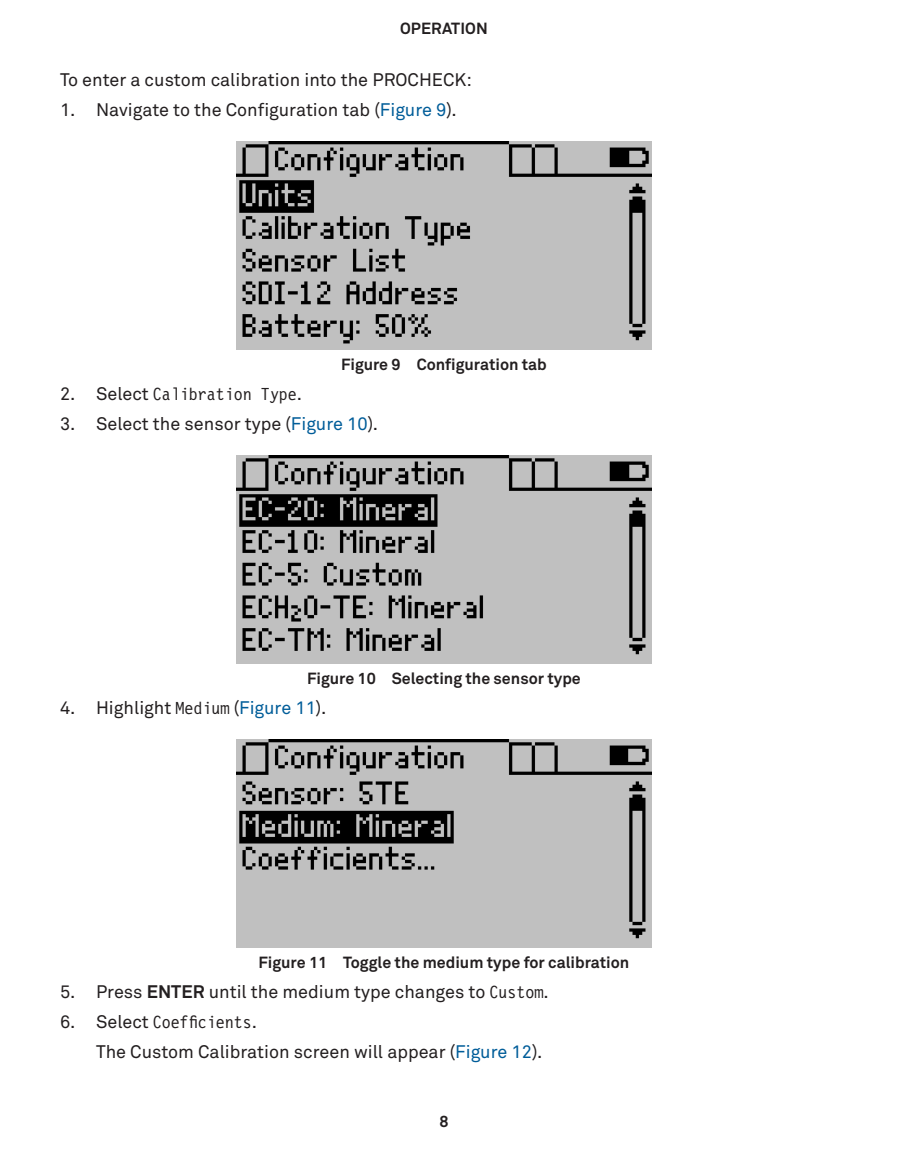
<style>
.page{position:relative;width:900px;height:1152px;background:#fff}
.page>*{position:absolute;margin:0;border:0;box-sizing:border-box;transform-origin:0 0}
.NumList1NoNumber{font:18px "Akkurat Pro";color:#231f20}
.t1{font:18px "Lettr Goth 12 BT";color:#231f20}
.BodyTxt{font:18px "Akkurat Pro";color:#231f20}
.t2{font:700 16px "Akkurat Pro";color:#231f20}
.s1{color:#005d99}
.s2{font-family:"Akkurat Pro"}
.s3{font-family:"Lettr Goth 12 BT"}
.s4{font-weight:700}
</style>
<div class="page">
<img style="left:236px;top:142px;width:416px;height:208px">
<img style="left:236px;top:456px;width:416px;height:208px">
<img style="left:236px;top:740px;width:416px;height:208px">
<p class="t2" style="left:400px;top:18px;width:22px">Operation</p>
<p class="BodyTxt" style="left:60px;top:69px;width:413px">To enter a custom calibration into the PROCHECK:</p>
<p class="NumList1NoNumber" style="left:60px;top:99px;width:398px">1. Navigate to the Configuration tab (<span class="s1">Figure 9</span>).</p>
<p class="t2" style="left:341px;top:355px;width:207px">Figure 9 Configuration tab</p>
<p class="t1" style="left:60px;top:384px;width:244px"><span class="s2">2. Select</span> Calibration Type<span class="s2">.</span></p>
<p class="NumList1NoNumber" style="left:60px;top:413px;width:320px">3. Select the sensor type (<span class="s1">Figure 10</span>).</p>
<p class="t2" style="left:307px;top:669px;width:275px">Figure 10 Selecting the sensor type</p>
<p class="NumList1NoNumber" style="left:60px;top:697px;width:268px">4. Highlight <span class="s3">Medium</span> (<span class="s1">Figure 11</span>).</p>
<p class="t2" style="left:259px;top:953px;width:372px">Figure 11 Toggle the medium type for calibration</p>
<p class="NumList1NoNumber" style="left:60px;top:981px;width:490px">5. Press <span class="s4">ENTER</span> until the medium type changes to <span class="s3">Custom</span>.</p>
<p class="t1" style="left:60px;top:1012px;width:199px"><span class="s2">6. Select</span> Coefficients<span class="s2">.</span></p>
<p class="NumList1NoNumber" style="left:96px;top:1041px;width:448px">The Custom Calibration screen will appear (<span class="s1">Figure 12</span>).</p>
<p class="t2" style="left:439px;top:1111px;width:11px">8</p>
</div>
